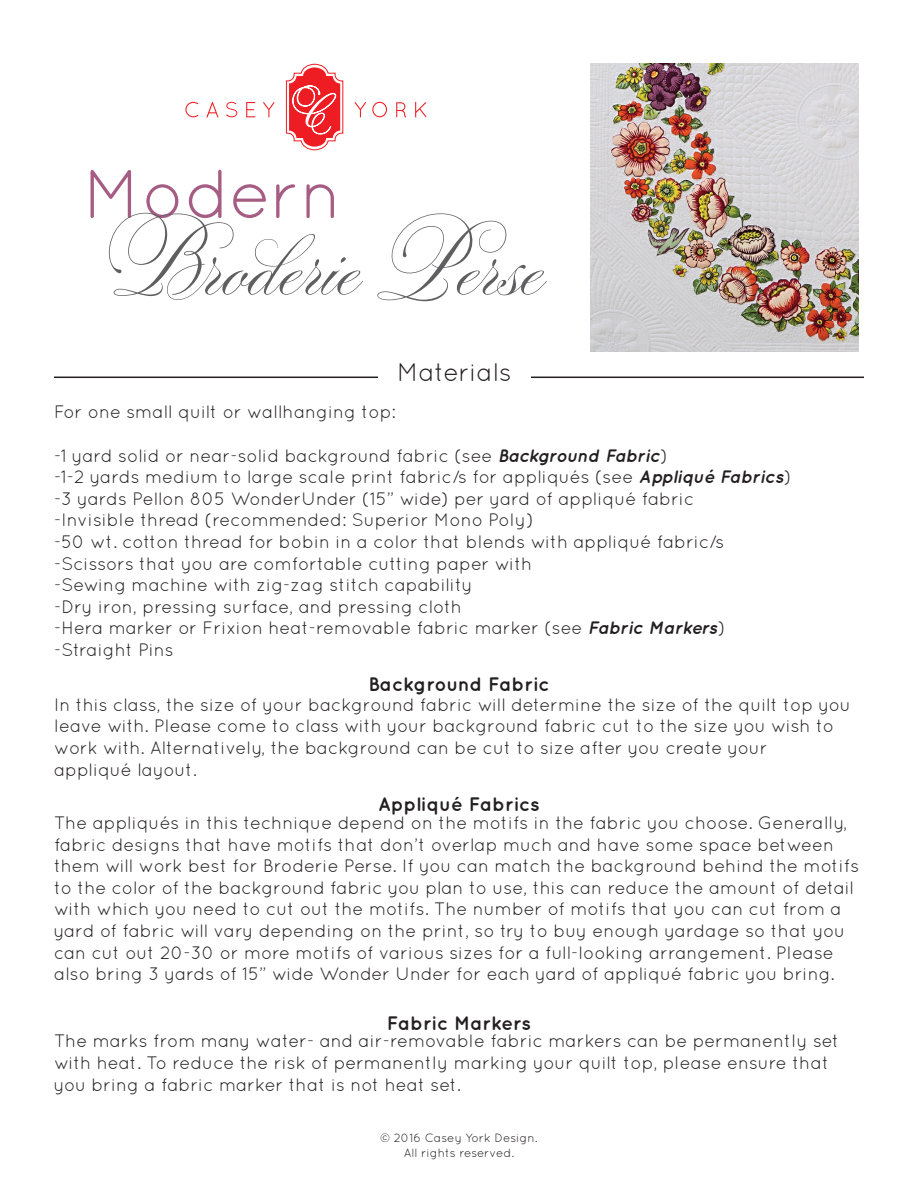
<style>
.page{position:relative;width:918px;height:1188px;background:#fff}
.page>*{position:absolute;margin:0;border:0;box-sizing:border-box;transform-origin:0 0}
.t1{font:120px "Parfumerie Script";color:#5f5f62}
.t2{font:69px "Quicksand";color:#a65d83}
.t3{font:25.5px "Quicksand";color:#231f20}
.t4{font:700 19.5px "Quicksand";color:#231f20}
.t5{font:18px/21.6px "Quicksand";color:#231f20}
.t6{font:12px "Quicksand";color:#231f20}
.s1{font-weight:700;font-style:italic}
</style>
<div class="page">
<svg style="left:286px;top:64px;width:58px;height:87px"></svg>
<svg style="left:185px;top:102px;width:13px;height:15px"></svg>
<svg style="left:206px;top:102px;width:13px;height:15px"></svg>
<svg style="left:226px;top:102px;width:11px;height:15px"></svg>
<svg style="left:246px;top:102px;width:9px;height:15px"></svg>
<svg style="left:263px;top:102px;width:12px;height:15px"></svg>
<svg style="left:355px;top:102px;width:11px;height:15px"></svg>
<svg style="left:372px;top:102px;width:15px;height:15px"></svg>
<svg style="left:415px;top:102px;width:12px;height:15px"></svg>
<svg style="left:396px;top:102px;width:10px;height:15px"></svg>
<hr style="left:54px;top:377px;width:324px;height:1px;background:#231f20">
<hr style="left:531px;top:377px;width:333px;height:1px;background:#231f20">
<img style="left:590px;top:63px;width:269px;height:288px">
<p class="t2" style="left:83px;top:154px;width:261px">Modern</p>
<p class="t1" style="left:110px;top:183px;width:437px">Broderie Perse</p>
<p class="t3" style="left:397px;top:358px;width:116px">Materials</p>
<p class="t5" style="left:54px;top:401px;width:343px">For one small quilt or wallhanging top:</p>
<p class="t5" style="left:54px;top:444px;width:615px">-1 yard solid or near-solid background fabric (see <span class="s1">Background Fabric</span>)</p>
<p class="t5" style="left:54px;top:466px;width:739px">-1-2 yards medium to large scale print fabric/s for appliqués (see <span class="s1">Appliqué Fabrics</span>)</p>
<p class="t5" style="left:54px;top:488px;width:642px">-3 yards Pellon 805 WonderUnder (15” wide) per yard of appliqué fabric</p>
<p class="t5" style="left:54px;top:509px;width:481px">-Invisible thread (recommended: Superior Mono Poly)</p>
<p class="t5" style="left:54px;top:531px;width:672px">-50 wt. cotton thread for bobin in a color that blends with appliqué fabric/s</p>
<p class="t5" style="left:54px;top:552px;width:480px">-Scissors that you are comfortable cutting paper with</p>
<p class="t5" style="left:54px;top:574px;width:420px">-Sewing machine with zig-zag stitch capability</p>
<p class="t5" style="left:54px;top:596px;width:409px">-Dry iron, pressing surface, and pressing cloth</p>
<p class="t5" style="left:54px;top:617px;width:673px">-Hera marker or Frixion heat-removable fabric marker (see <span class="s1">Fabric Markers</span>)</p>
<p class="t5" style="left:54px;top:639px;width:121px">-Straight Pins</p>
<p class="t5" style="left:54px;top:693px;width:798px">In this class, the size of your background fabric will determine the size of the quilt top you leave with. Please come to class with your background fabric cut to the size you wish to work with. Alternatively, the background can be cut to size after you create your</p>
<p class="t5" style="left:54px;top:758px;width:144px">appliqué layout.</p>
<p class="t4" style="left:368px;top:673px;width:183px">Background Fabric</p>
<p class="t4" style="left:378px;top:793px;width:163px">Appliqué Fabrics</p>
<p class="t5" style="left:54px;top:812px;width:807px">The appliqués in this technique depend on the motifs in the fabric you choose. Generally, fabric designs that have motifs that don’t overlap much and have some space between them will work best for Broderie Perse. If you can match the background behind the motifs to the color of the background fabric you plan to use, this can reduce the amount of detail with which you need to cut out the motifs. The number of motifs that you can cut from a yard of fabric will vary depending on the print, so try to buy enough yardage so that you can cut out 20-30 or more motifs of various sizes for a full-looking arrangement. Please also bring 3 yards of 15” wide Wonder Under for each yard of appliqué fabric you bring.</p>
<p class="t4" style="left:387px;top:1011px;width:146px">Fabric Markers</p>
<p class="t5" style="left:54px;top:1030px;width:787px">The marks from many water- and air-removable fabric markers can be permanently set with heat. To reduce the risk of permanently marking your quilt top, please ensure that you bring a fabric marker that is not heat set.</p>
<p class="t6" style="left:380px;top:1131px;width:159px">© 2016 Casey York Design.</p>
<p class="t6" style="left:404px;top:1146px;width:112px">All rights reserved.</p>
</div>
